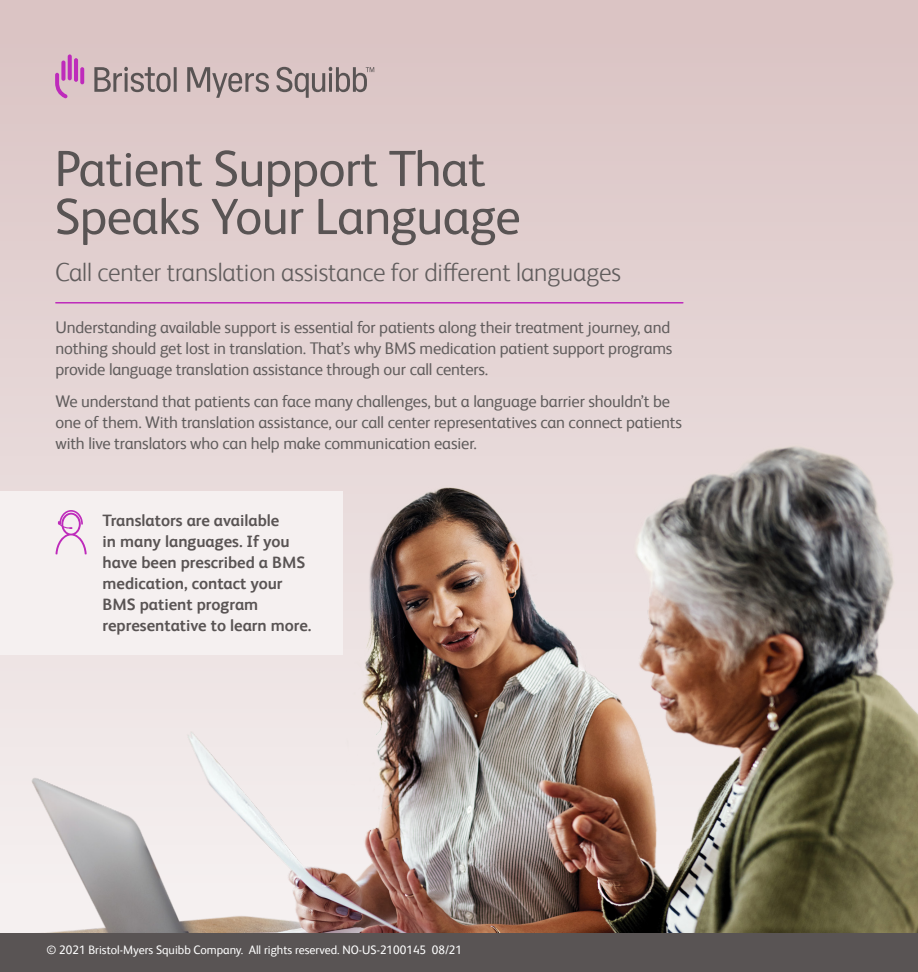
<style>
.page{position:relative;width:918px;height:972px;background:#fff}
.page>*{position:absolute;margin:0;border:0;box-sizing:border-box;transform-origin:0 0}
.t1{font:51px/48px "BMS Humanity";letter-spacing:-.015em;color:#595454}
.t2{font:300 25.5px "BMS Humanity";letter-spacing:-.005em;color:#615d5d}
.t3{font:16.5px/21px "BMS Humanity";letter-spacing:-.01em;color:#615d5d}
.t4{font:700 16.5px/21px "BMS Humanity";color:#595454}
.t5{font:12px "BMS Humanity";color:#fff}
</style>
<div class="page">
<div style="left:0;top:0;width:918px;height:950px;background:#e0cdcd"></div>
<img style="left:10px;top:414px;width:908px;height:519px">
<hr style="left:56px;top:302px;width:627px;height:2px;background:#be2bbb">
<svg style="left:55px;top:54px;width:29px;height:44px"></svg>
<svg style="left:94px;top:67px;width:280px;height:31px"></svg>
<div style="left:0;top:933px;width:918px;height:39px;background:#595454"></div>
<div style="left:0;top:491px;width:343px;height:163px;background:#f5f0f0"></div>
<svg style="left:56px;top:510px;width:31px;height:44px"></svg>
<h1 class="t1" style="left:55px;top:141px;width:468px">Patient Support That<br>Speaks Your Language</h1>
<h2 class="t2" style="left:55px;top:255px;width:567px">Call center translation assistance for different languages</h2>
<p class="t3" style="left:56px;top:315px;width:619px">Understanding available support is essential for patients along their treatment journey, and nothing should get lost in translation. That’s why BMS medication patient support programs provide language translation assistance through our call centers.</p>
<p class="t3" style="left:56px;top:389px;width:628px">We understand that patients can face many challenges, but a language barrier shouldn’t be one of them. With translation assistance, our call center representatives can connect patients with live translators who can help make communication easier.</p>
<p class="t4" style="left:103px;top:509px;width:211px">Translators are available<br>in many languages. If you have been prescribed a BMS medication, contact your<br>BMS patient program representative to learn more.</p>
<p class="t5" style="left:46px;top:942px;width:417px">© 2021 Bristol-Myers Squibb Company. All rights reserved. NO-US-2100145 08/21</p>
</div>
